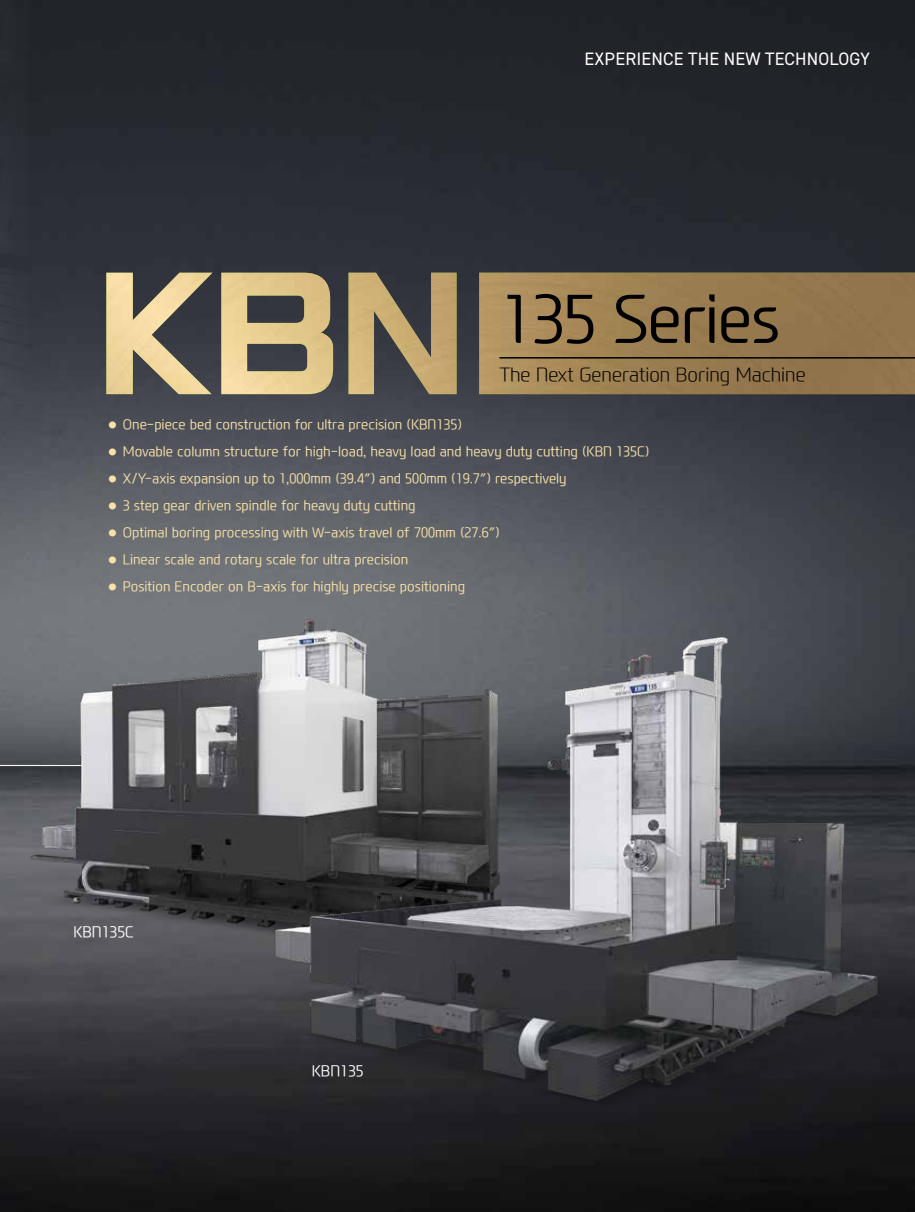
<style>
.page{position:relative;width:915px;height:1212px;background:#fff}
.page>*{position:absolute;margin:0;border:0;box-sizing:border-box;transform-origin:0 0}
.t1{font:300 64.5px "Modern H";letter-spacing:-.025em;color:#000}
.t2{font:300 18.75px "Modern H Eco";color:#000}
.t3{font:18px "DIN2014";letter-spacing:.01em;color:#fff}
.t4{font:300 15px "Modern H";color:#fff}
.t5{font:300 13.5px "Modern H";color:#f8e2a8}
</style>
<div class="page">
<img style="left:0;top:0;width:914px;height:1212px">
<img style="left:0;top:0;width:106px;height:677px">
<hr style="left:0;top:765px;width:441px;height:1px;background:#fff">
<img style="left:106px;top:273px;width:808px;height:121px">
<hr style="left:499px;top:357px;width:415px;height:2px;background:#000">
<img style="left:20px;top:612px;width:497px;height:367px">
<img style="left:251px;top:628px;width:648px;height:490px">
<h3 class="t3" style="left:584px;top:48px;width:287px">EXPERIENCE THE NEW TECHNOLOGY</h3>
<h1 class="t1" style="left:499px;top:275px;width:282px">135 Series</h1>
<h2 class="t2" style="left:499px;top:362px;width:308px">The Next Generation Boring Machine</h2>
<p class="t5" style="left:106px;top:415px;width:357px">● One-piece bed construction for ultra precision (KBN135)</p>
<p class="t5" style="left:106px;top:442px;width:544px">● Movable column structure for high-load, heavy load and heavy duty cutting (KBN 135C)</p>
<p class="t5" style="left:106px;top:469px;width:461px">● X/Y-axis expansion up to 1,000mm (39.4″) and 500mm (19.7″) respectively</p>
<p class="t5" style="left:106px;top:496px;width:311px">● 3 step gear driven spindle for heavy duty cutting</p>
<p class="t5" style="left:106px;top:523px;width:395px">● Optimal boring processing with W-axis travel of 700mm (27.6″)</p>
<p class="t5" style="left:106px;top:550px;width:303px">● Linear scale and rotary scale for ultra precision</p>
<p class="t5" style="left:106px;top:577px;width:360px">● Position Encoder on B-axis for highly precise positioning</p>
<p class="t4" style="left:73px;top:921px;width:62px">KBN135C</p>
<p class="t4" style="left:312px;top:1060px;width:53px">KBN135</p>
</div>
